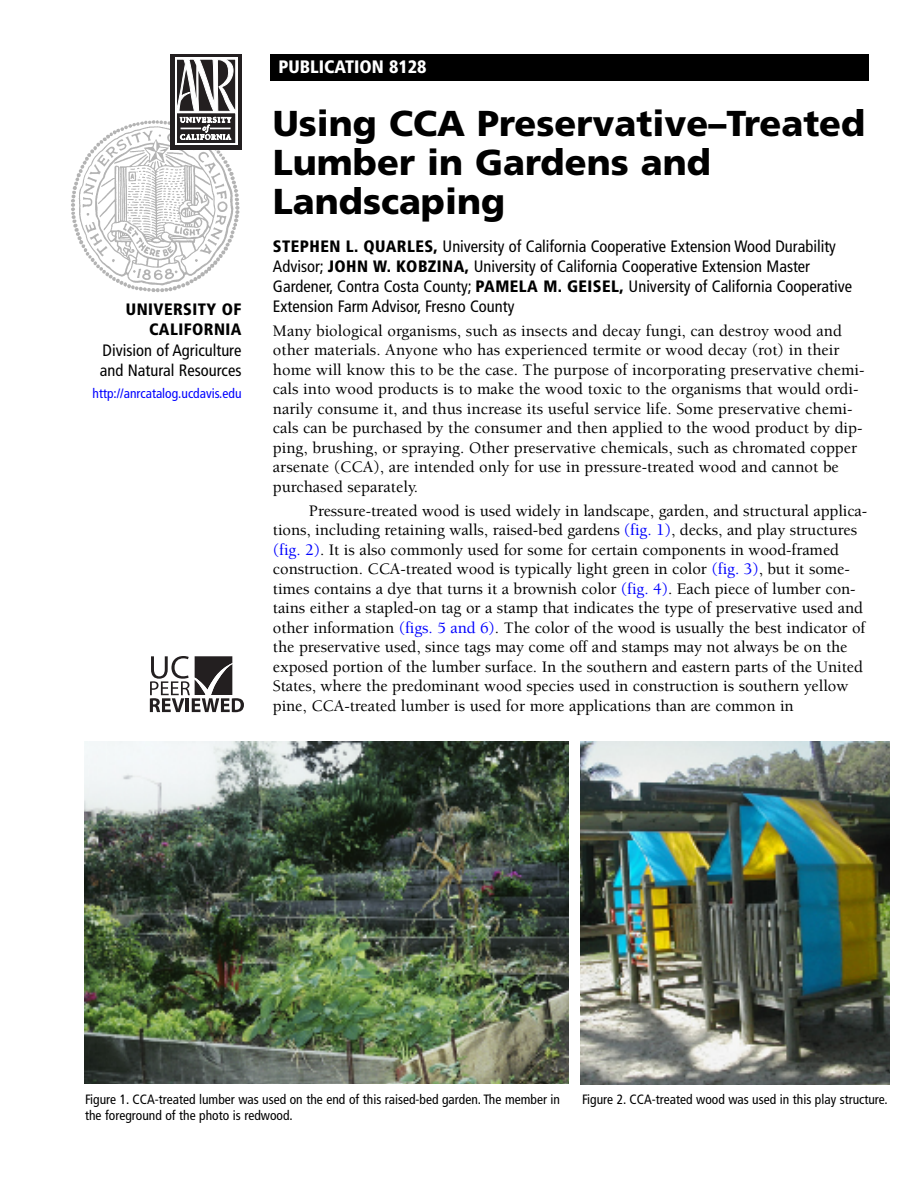
<style>
.page{position:relative;width:918px;height:1188px;background:#fff}
.page>*{position:absolute;margin:0;border:0;box-sizing:border-box;transform-origin:0 0}
.t1{font:900 36px/39px "Frutiger";color:#000}
.t2{font:900 condensed 18px "Frutiger";color:#fff}
.t3{font:500 16.5px/19.5px "Berkeley";letter-spacing:-.005em;color:#000}
.t4{font:condensed 16.5px/19.8px "Frutiger";color:#000}
.t5{font:900 condensed 16.5px/19.8px "Frutiger";letter-spacing:.025em;color:#000;text-align:right}
.t6{font:condensed 13.5px/16.5px "Frutiger";color:#000}
.t7{font:condensed 13.5px "Frutiger";color:#00f}
.s1{font-weight:900}
.s2{color:#00f}
</style>
<div class="page">
<img style="left:71px;top:114px;width:171px;height:179px">
<div style="left:270px;top:54px;width:598px;height:27px;background:#000"></div>
<svg style="left:171px;top:54px;width:70px;height:95px"></svg>
<div style="left:175px;top:58px;width:62px;height:87px;background:#fff"></div>
<div style="left:176px;top:113px;width:60px;height:31px;background:#231f20"></div>
<div style="left:176px;top:113px;width:60px;height:31px;border:1px solid #fff"></div>
<svg style="left:176px;top:59px;width:60px;height:81px"></svg>
<svg style="left:150px;top:656px;width:94px;height:56px"></svg>
<img style="left:85px;top:742px;width:484px;height:342px">
<img style="left:580px;top:742px;width:310px;height:343px">
<p class="t5" style="left:126px;top:301px;width:117px">UNIVERSITY OF<br>CALIFORNIA</p>
<p class="t4" style="left:100px;top:342px;width:143px">Division of Agriculture and Natural Resources</p>
<p class="t7" style="left:93px;top:388px;width:150px">http://anrcatalog.ucdavis.edu</p>
<p class="t2" style="left:279px;top:60px;width:149px">PUBLICATION 8128</p>
<h1 class="t1" style="left:273px;top:107px;width:594px">Using CCA Preservative–Treated<br>Lumber in Gardens and<br>Landscaping</h1>
<p class="t4" style="left:273px;top:238px;width:581px"><span class="s1">STEPHEN L. QUARLES,</span> University of California Cooperative Extension Wood Durability Advisor; <span class="s1">JOHN W. KOBZINA,</span> University of California Cooperative Extension Master Gardener, Contra Costa County; <span class="s1">PAMELA M. GEISEL,</span> University of California Cooperative Extension Farm Advisor, Fresno County</p>
<p class="t3" style="left:273px;top:322px;width:593px">Many biological organisms, such as insects and decay fungi, can destroy wood and other materials. Anyone who has experienced termite or wood decay (rot) in their home will know this to be the case. The purpose of incorporating preservative chemi&shy;cals into wood products is to make the wood toxic to the organisms that would ordi&shy;narily consume it, and thus increase its useful service life. Some preservative chemi&shy;cals can be purchased by the consumer and then applied to the wood product by dip&shy;ping, brushing, or spraying. Other preservative chemicals, such as chromated copper arsenate (CCA), are intended only for use in pressure-treated wood and cannot be purchased separately.</p>
<p class="t3" style="left:273px;top:502px;width:596px;text-indent:36px">Pressure-treated wood is used widely in landscape, garden, and structural applica&shy;tions, including retaining walls, raised-bed gardens <span class="s2">(fig. 1)</span>, decks, and play structures <span class="s2">(fig. 2)</span>. It is also commonly used for some for certain components in wood-framed construction. CCA-treated wood is typically light green in color <span class="s2">(fig. 3)</span>, but it some&shy;times contains a dye that turns it a brownish color <span class="s2">(fig. 4)</span>. Each piece of lumber con&shy;tains either a stapled-on tag or a stamp that indicates the type of preservative used and other information <span class="s2">(figs. 5 and 6)</span>. The color of the wood is usually the best indicator of the preservative used, since tags may come off and stamps may not always be on the exposed portion of the lumber surface. In the southern and eastern parts of the United States, where the predominant wood species used in construction is southern yellow pine, CCA-treated lumber is used for more applications than are common in</p>
<p class="t6" style="left:85px;top:1092px;width:477px">Figure 1. CCA-treated lumber was used on the end of this raised-bed garden. The member in the foreground of the photo is redwood.</p>
<p class="t6" style="left:582px;top:1092px;width:307px">Figure 2. CCA-treated wood was used in this play structure.</p>
</div>
